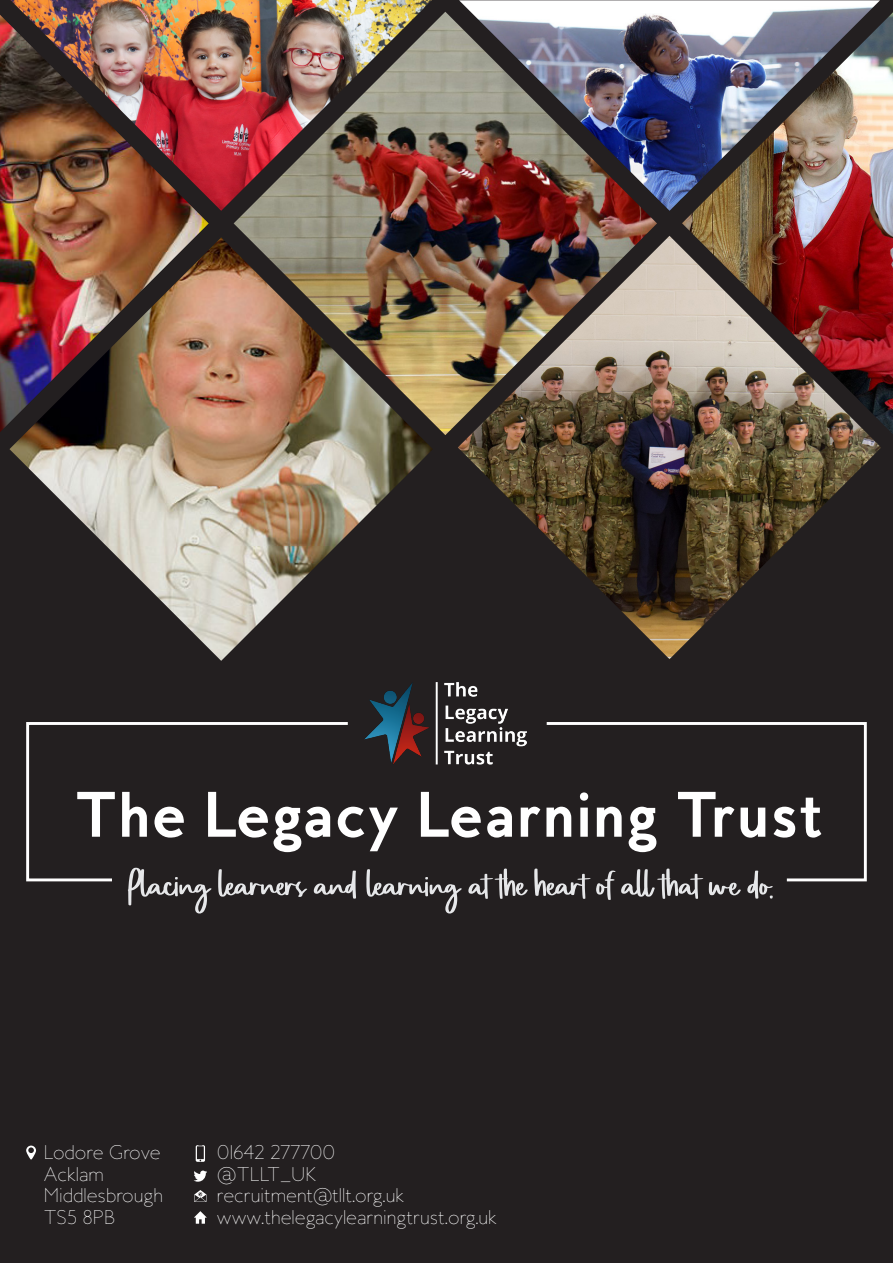
<style>
.page{position:relative;width:893px;height:1263px;background:#231f20}
.page>*{position:absolute;margin:0;border:0;box-sizing:border-box;transform-origin:0 0}
.t1{font:700 58.2px "MB Empire";color:#fff}
.t2{font:50.7px "Spicy Garlic Demo";color:#e6e7e9}
.t3{font:100 18px "MB Empire";color:#fff}
</style>
<div class="page">
<img style="left:10px;top:0;width:422px;height:211px">
<img style="left:0;top:15px;width:209px;height:417px">
<img style="left:234px;top:12px;width:423px;height:423px">
<img style="left:458px;top:236px;width:423px;height:423px">
<img style="left:682px;top:12px;width:211px;height:422px">
<img style="left:9px;top:237px;width:424px;height:424px">
<img style="left:459px;top:0;width:421px;height:211px">
<img style="left:364px;top:682px;width:162px;height:83px">
<svg style="left:546px;top:722px;width:321px;height:160px"></svg>
<svg style="left:26px;top:722px;width:322px;height:160px"></svg>
<svg style="left:194px;top:1211px;width:13px;height:13px"></svg>
<svg style="left:194px;top:1190px;width:13px;height:12px"></svg>
<svg style="left:194px;top:1170px;width:13px;height:12px"></svg>
<svg style="left:196px;top:1145px;width:9px;height:17px"></svg>
<svg style="left:26px;top:1145px;width:10px;height:14px"></svg>
<p class="t1" style="left:74px;top:777px;width:751px">The Legacy Learning Trust</p>
<p class="t2" style="left:128px;top:863px;width:646px">Placing learners and learning at the heart of all that we do.</p>
<p class="t3" style="left:44px;top:1140px;width:118px">Lodore Grove</p>
<p class="t3" style="left:44px;top:1162px;width:62px">Acklam</p>
<p class="t3" style="left:44px;top:1184px;width:121px">Middlesbrough</p>
<p class="t3" style="left:44px;top:1205px;width:73px">TS5 8PB</p>
<p class="t3" style="left:217px;top:1140px;width:120px">01642 277700</p>
<p class="t3" style="left:217px;top:1162px;width:101px">@TLLT_UK</p>
<p class="t3" style="left:217px;top:1184px;width:189px">recruitment@tllt.org.uk</p>
<p class="t3" style="left:217px;top:1205px;width:282px">www.thelegacylearningtrust.org.uk</p>
</div>
